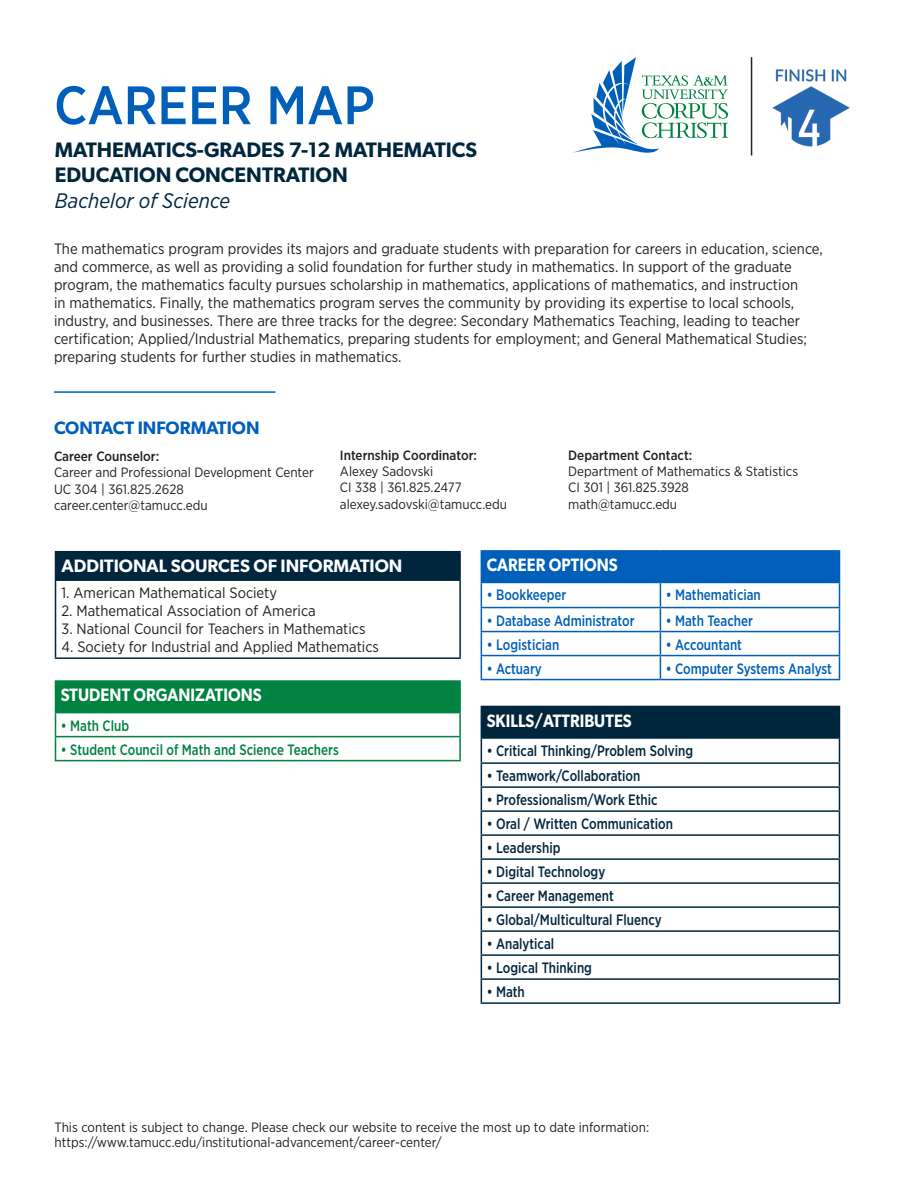
<style>
.page{position:relative;width:918px;height:1188px;background:#fff}
.page>*{position:absolute;margin:0;border:0;box-sizing:border-box;transform-origin:0 0}
.t1{font:500 54px "Gotham Narrow";color:#005fb9}
.t2{font:600 21px/25.2px "Gibson";color:#00263e}
.t3{font:italic 21px "Gotham Narrow";color:#00263e}
.t4{font:600 18px "Gibson";letter-spacing:.005em;color:#fff;scale:.89 1}
.t5{font:600 18px "Gibson";letter-spacing:.005em;color:#fff}
.t6{font:600 18px "Gibson";color:#005fb9}
.t7{font:15px/18px "Gotham Narrow";color:#231f20}
.t8{font:500 15px "Gotham Narrow";color:#00263e;scale:.89 1}
.t9{font:500 15px "Gotham Narrow";color:#005fb9;scale:.89 1}
.t10{font:500 15px "Gotham Narrow";color:#008240;scale:.89 1}
.t11{font:13.5px/15px "Gotham Narrow";color:#231f20}
.t12{font:500 13.5px "Gotham Narrow";color:#231f20}
</style>
<div class="page">
<img style="left:772px;top:69px;width:78px;height:78px">
<svg style="left:573px;top:57px;width:155px;height:96px"></svg>
<hr style="left:751px;top:57px;width:1px;height:98px;background:#231f20">
<div style="left:481px;top:706px;width:358px;height:32px;background:#00263e"></div>
<svg style="left:482px;top:739px;width:357px;height:263px"></svg>
<hr style="left:481px;top:706px;width:359px;height:1px;background:#00263e">
<hr style="left:839px;top:707px;width:1px;height:30px;background:#00263e">
<hr style="left:481px;top:737px;width:359px;height:2px;background:#00263e">
<hr style="left:481px;top:762px;width:359px;height:2px;background:#00263e">
<hr style="left:481px;top:786px;width:359px;height:2px;background:#00263e">
<hr style="left:481px;top:810px;width:359px;height:2px;background:#00263e">
<hr style="left:481px;top:834px;width:359px;height:2px;background:#00263e">
<hr style="left:481px;top:858px;width:359px;height:2px;background:#00263e">
<hr style="left:481px;top:882px;width:359px;height:2px;background:#00263e">
<hr style="left:481px;top:906px;width:359px;height:2px;background:#00263e">
<hr style="left:481px;top:930px;width:359px;height:2px;background:#00263e">
<hr style="left:481px;top:954px;width:359px;height:2px;background:#00263e">
<hr style="left:481px;top:978px;width:359px;height:2px;background:#00263e">
<svg style="left:481px;top:739px;width:1px;height:263px"></svg>
<svg style="left:839px;top:739px;width:1px;height:263px"></svg>
<hr style="left:481px;top:1002px;width:359px;height:2px;background:#00263e">
<hr style="left:481px;top:550px;width:179px;height:2px;background:#005fb9">
<hr style="left:660px;top:550px;width:180px;height:2px;background:#005fb9">
<svg style="left:481px;top:551px;width:359px;height:128px"></svg>
<hr style="left:481px;top:679px;width:179px;height:1px;background:#005fb9">
<hr style="left:660px;top:679px;width:180px;height:1px;background:#005fb9">
<div style="left:56px;top:681px;width:404px;height:32px;background:#008240"></div>
<hr style="left:55px;top:680px;width:406px;height:2px;background:#008240">
<hr style="left:55px;top:682px;width:1px;height:30px;background:#008240">
<hr style="left:459px;top:682px;width:2px;height:30px;background:#008240">
<hr style="left:55px;top:712px;width:406px;height:1px;background:#008240">
<hr style="left:55px;top:736px;width:406px;height:1px;background:#008240">
<hr style="left:459px;top:713px;width:2px;height:23px;background:#008240">
<svg style="left:55px;top:713px;width:405px;height:47px"></svg>
<hr style="left:459px;top:737px;width:2px;height:23px;background:#008240">
<hr style="left:55px;top:760px;width:406px;height:1px;background:#008240">
<div style="left:56px;top:552px;width:404px;height:28px;background:#00263e"></div>
<hr style="left:55px;top:551px;width:406px;height:1px;background:#00263e">
<svg style="left:55px;top:552px;width:1px;height:27px"></svg>
<hr style="left:459px;top:552px;width:2px;height:27px;background:#00263e">
<hr style="left:55px;top:579px;width:406px;height:2px;background:#00263e">
<hr style="left:55px;top:581px;width:1px;height:76px;background:#00263e">
<hr style="left:459px;top:581px;width:2px;height:76px;background:#00263e">
<hr style="left:55px;top:657px;width:406px;height:2px;background:#00263e">
<hr style="left:54px;top:391px;width:221px;height:2px;background:#005fb9">
<p class="t1" style="left:54px;top:71px;width:322px">CAREER MAP</p>
<p class="t2" style="left:55px;top:137px;width:424px">MATHEMATICS-GRADES 7-12 MATHEMATICS<br>EDUCATION CONCENTRATION</p>
<p class="t3" style="left:55px;top:187px;width:177px">Bachelor of Science</p>
<p class="t7" style="left:54px;top:239px;width:770px">The mathematics program provides its majors and graduate students with preparation for careers in education, science, and commerce, as well as providing a solid foundation for further study in mathematics. In support of the graduate program, the mathematics faculty pursues scholarship in mathematics, applications of mathematics, and instruction<br>in mathematics. Finally, the mathematics program serves the community by providing its expertise to local schools, industry, and businesses. There are three tracks for the degree: Secondary Mathematics Teaching, leading to teacher certification; Applied/Industrial Mathematics, preparing students for employment; and General Mathematical Studies; preparing students for further studies in mathematics.</p>
<p class="t6" style="left:54px;top:417px;width:207px">CONTACT INFORMATION</p>
<p class="t12" style="left:54px;top:448px;width:107px">Career Counselor:</p>
<p class="t11" style="left:54px;top:465px;width:261px">Career and Professional Development Center</p>
<p class="t11" style="left:54px;top:481px;width:131px">UC 304 | 361.825.2628</p>
<p class="t11" style="left:54px;top:497px;width:155px">career.center@tamucc.edu</p>
<p class="t12" style="left:340px;top:447px;width:139px">Internship Coordinator:</p>
<p class="t11" style="left:340px;top:464px;width:95px">Alexey Sadovski</p>
<p class="t11" style="left:340px;top:480px;width:123px">CI 338 | 361.825.2477</p>
<p class="t11" style="left:340px;top:496px;width:169px">alexey.sadovski@tamucc.edu</p>
<p class="t12" style="left:568px;top:447px;width:126px">Department Contact:</p>
<p class="t11" style="left:568px;top:464px;width:231px">Department of Mathematics &amp; Statistics</p>
<p class="t11" style="left:568px;top:480px;width:122px">CI 301 | 361.825.3928</p>
<p class="t11" style="left:568px;top:496px;width:110px">math@tamucc.edu</p>
<p class="t5" style="left:62px;top:555px;width:342px">ADDITIONAL SOURCES OF INFORMATION</p>
<p class="t7" style="left:62px;top:584px;width:217px">1. American Mathematical Society</p>
<p class="t7" style="left:62px;top:602px;width:256px">2. Mathematical Association of America</p>
<p class="t7" style="left:62px;top:620px;width:305px">3. National Council for Teachers in Mathematics</p>
<p class="t7" style="left:62px;top:638px;width:319px">4. Society for Industrial and Applied Mathematics</p>
<p class="t4" style="left:61px;top:684px;width:227px">STUDENT ORGANIZATIONS</p>
<p class="t10" style="left:61px;top:716px;width:78px">• Math Club</p>
<p class="t10" style="left:61px;top:740px;width:314px">• Student Council of Math and Science Teachers</p>
<p class="t4" style="left:487px;top:554px;width:149px">CAREER OPTIONS</p>
<p class="t9" style="left:487px;top:586px;width:91px">• Bookkeeper</p>
<p class="t9" style="left:666px;top:586px;width:108px">• Mathematician</p>
<p class="t9" style="left:487px;top:611px;width:168px">• Database Administrator</p>
<p class="t9" style="left:666px;top:611px;width:99px">• Math Teacher</p>
<p class="t9" style="left:487px;top:635px;width:83px">• Logistician</p>
<p class="t9" style="left:666px;top:635px;width:87px">• Accountant</p>
<p class="t9" style="left:487px;top:659px;width:63px">• Actuary</p>
<p class="t9" style="left:666px;top:659px;width:188px">• Computer Systems Analyst</p>
<p class="t4" style="left:487px;top:710px;width:165px">SKILLS/ATTRIBUTES</p>
<p class="t8" style="left:487px;top:741px;width:234px">• Critical Thinking/Problem Solving</p>
<p class="t8" style="left:487px;top:766px;width:174px">• Teamwork/Collaboration</p>
<p class="t8" style="left:487px;top:790px;width:194px">• Professionalism/Work Ethic</p>
<p class="t8" style="left:487px;top:814px;width:211px">• Oral / Written Communication</p>
<p class="t8" style="left:487px;top:838px;width:84px">• Leadership</p>
<p class="t8" style="left:487px;top:862px;width:135px">• Digital Technology</p>
<p class="t8" style="left:487px;top:886px;width:144px">• Career Management</p>
<p class="t8" style="left:487px;top:910px;width:198px">• Global/Multicultural Fluency</p>
<p class="t8" style="left:487px;top:934px;width:77px">• Analytical</p>
<p class="t8" style="left:487px;top:958px;width:120px">• Logical Thinking</p>
<p class="t8" style="left:487px;top:982px;width:44px">• Math</p>
<p class="t11" style="left:55px;top:1119px;width:596px">This content is subject to change. Please check our website to receive the most up to date information: https://www.tamucc.edu/institutional-advancement/career-center/</p>
</div>
